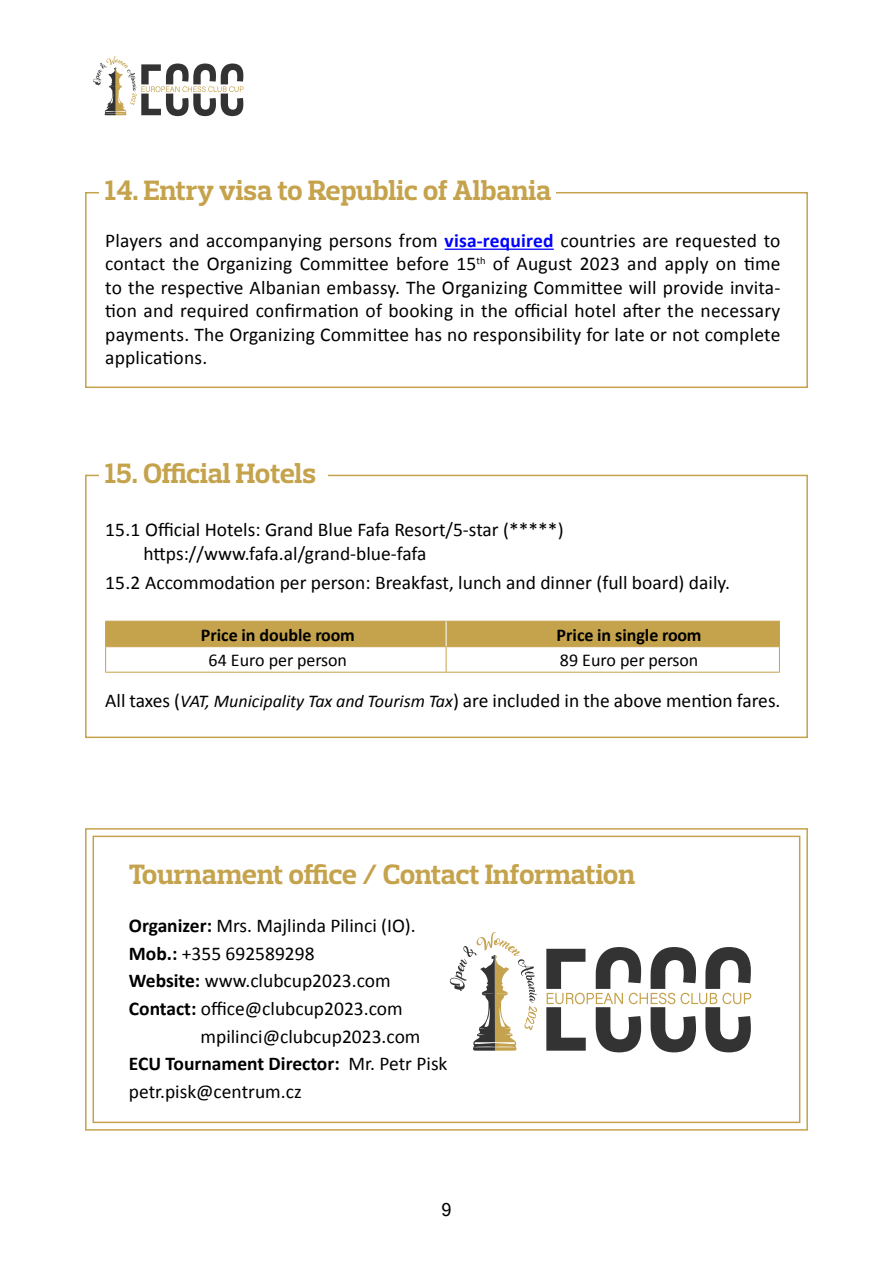
<style>
.page{position:relative;width:893px;height:1263px;background:#fff}
.page>*{position:absolute;margin:0;border:0;box-sizing:border-box;transform-origin:0 0}
.t1{font:700 28.5px "Prelo Slab";letter-spacing:-.01em;color:#c5a34d}
.t2{font:19.5px/23.4px "Calibri";color:#000;text-align:justify}
.t3{font:700 19.5px "Calibri";color:#000}
.t4{font:700 18px "Calibri";color:#000}
.t5{font:18px "Calibri";letter-spacing:-.01em;color:#000}
.t6{font:18px "Microsoft Sans Serif";color:#000}
.s1{font-weight:700;color:#00f}
.s2{font-style:italic;font-size:18px}
.s3{font-weight:700}
.s4{font-weight:400}
</style>
<div class="page">
<svg style="left:93px;top:56px;width:151px;height:60px"></svg>
<div style="left:85px;top:192px;width:723px;height:196px;border:2px solid #c5a34d"></div>
<div style="left:85px;top:475px;width:723px;height:263px;border:2px solid #c5a34d"></div>
<div style="left:99px;top:155px;width:457px;height:46px;background:#fff"></div>
<div style="left:99px;top:438px;width:229px;height:46px;background:#fff"></div>
<hr style="left:445px;top:249px;width:109px;height:1px;background:#00f">
<hr style="left:105px;top:672px;width:341px;height:1px;background:#c5a34d">
<hr style="left:446px;top:672px;width:334px;height:1px;background:#c5a34d">
<svg style="left:105px;top:621px;width:675px;height:51px"></svg>
<svg style="left:85px;top:828px;width:723px;height:303px"></svg>
<div style="left:93px;top:835px;width:707px;height:288px;border:2px solid #c5a34d"></div>
<svg style="left:546px;top:947px;width:205px;height:105px"></svg>
<svg style="left:450px;top:932px;width:87px;height:119px"></svg>
<h1 class="t1" style="left:105px;top:173px;width:448px">14. Entry visa to Republic of Albania</h1>
<p class="t2" style="left:105px;top:229px;width:677px">Players and accompanying persons from <span class="s1">visa-required</span> countries are requested to contact the Organizing Committee before 15<sup>th</sup> of August 2023 and apply on time to the respective Albanian embassy. The Organizing Committee will provide invita&shy;tion and required confirmation of booking in the official hotel after the necessary payments. The Organizing Committee has no responsibility for late or not complete applications.</p>
<h1 class="t1" style="left:105px;top:456px;width:212px">15. Official Hotels</h1>
<p class="t2" style="left:143px;top:518px;width:422px;text-indent:-38px">15.1 Official Hotels: Grand Blue Fafa Resort/5-star (*****) https://www.fafa.al/grand-blue-fafa</p>
<p class="t2" style="left:105px;top:571px;width:626px">15.2 Accommodation per person: Breakfast, lunch and dinner (full board) daily.</p>
<p class="t4" style="left:201px;top:622px;width:155px">Price in double room</p>
<p class="t4" style="left:557px;top:622px;width:146px">Price in single room</p>
<p class="t5" style="left:209px;top:649px;width:140px">64 Euro per person</p>
<p class="t5" style="left:560px;top:649px;width:140px">89 Euro per person</p>
<p class="t2" style="left:105px;top:689px;width:677px">All taxes (<span class="s2">VAT, Municipality Tax and Tourism Tax</span>) are included in the above mention fares.</p>
<h1 class="t1" style="left:129px;top:857px;width:508px">Tournament office / Contact Information</h1>
<p class="t2" style="left:129px;top:914px;width:288px"><span class="s3">Organizer:</span> Mrs. Majlinda Pilinci (IO).</p>
<p class="t2" style="left:129px;top:941px;width:187px"><span class="s3">Mob.:</span> +355 692589298</p>
<p class="t2" style="left:129px;top:969px;width:263px"><span class="s3">Website:</span> www.clubcup2023.com</p>
<p class="t2" style="left:129px;top:997px;width:275px"><span class="s3">Contact:</span> office@clubcup2023.com</p>
<p class="t2" style="left:200px;top:1024px;width:221px">mpilinci@clubcup2023.com</p>
<p class="t3" style="left:129px;top:1050px;width:320px">ECU Tournament Director: <span class="s4">Mr. Petr Pisk</span></p>
<p class="t2" style="left:129px;top:1080px;width:174px">petr.pisk@centrum.cz</p>
<p class="t6" style="left:441px;top:1199px;width:12px">9</p>
</div>
